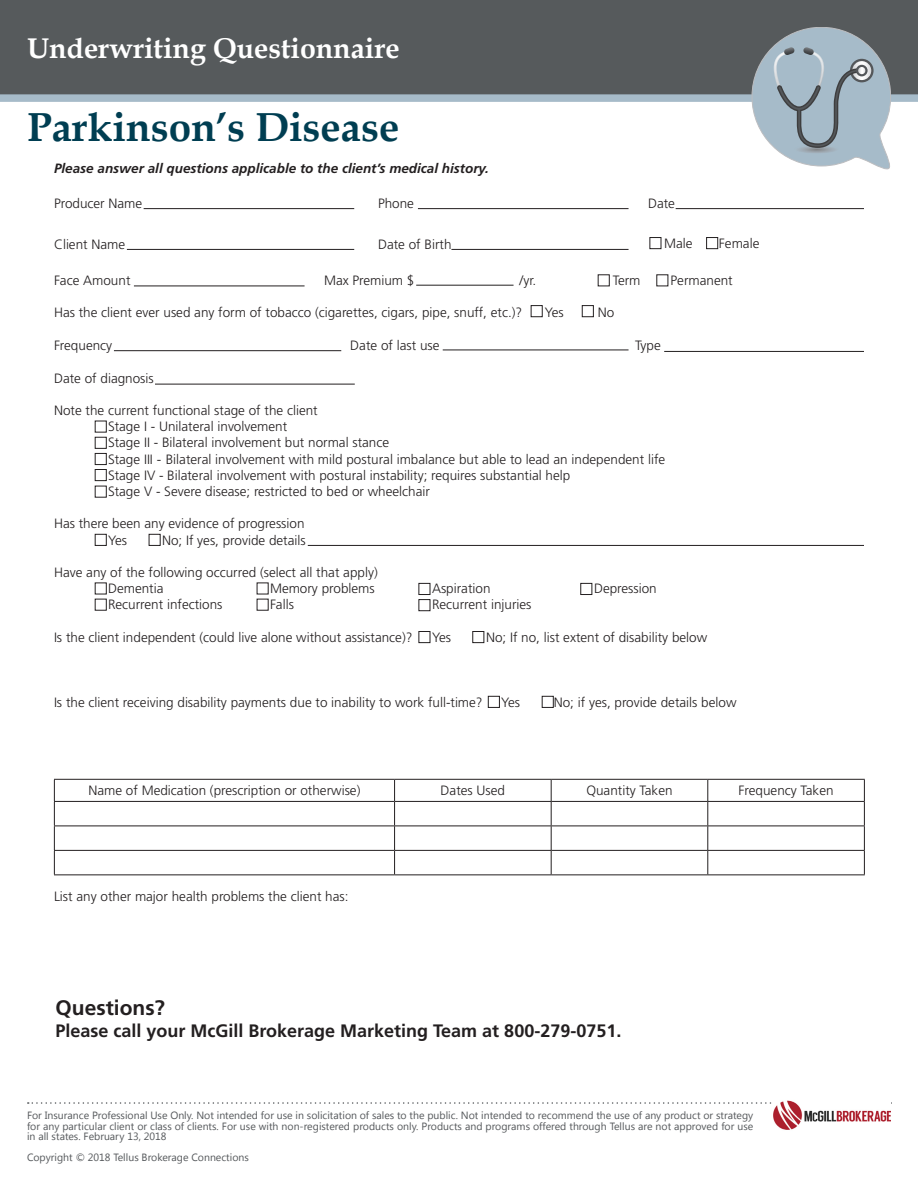
<style>
.page{position:relative;width:918px;height:1188px;background:#fff}
.page>*{position:absolute;margin:0;border:0;box-sizing:border-box;transform-origin:0 0}
.t1{font:700 40.5px "Book Antiqua";color:#003e52}
.t2{font:700 28.5px "Book Antiqua";color:#fff}
.t3{font:700 21px "Frutiger";color:#231f20}
.t4{font:700 18px "Frutiger";color:#231f20}
.t5{font:300 13.5px "Frutiger";color:#231f20}
.t6{font:italic 700 13.5px "Frutiger";color:#231f20}
.t7{font:10.5px/10.5px "Segoe UI";color:#54575a;text-align:justify}
</style>
<div class="page">
<div style="left:650px;top:237px;width:11px;height:12px;border:1px solid #231f20"></div>
<div style="left:706px;top:237px;width:12px;height:12px;border:1px solid #231f20"></div>
<hr style="left:144px;top:208px;width:210px;height:1px;background:#231f20">
<hr style="left:114px;top:350px;width:227px;height:1px;background:#231f20">
<hr style="left:443px;top:350px;width:186px;height:1px;background:#231f20">
<hr style="left:664px;top:351px;width:200px;height:1px;background:#231f20">
<hr style="left:127px;top:249px;width:227px;height:1px;background:#231f20">
<hr style="left:418px;top:208px;width:211px;height:1px;background:#231f20">
<hr style="left:451px;top:249px;width:178px;height:1px;background:#231f20">
<hr style="left:676px;top:208px;width:188px;height:1px;background:#231f20">
<hr style="left:416px;top:285px;width:98px;height:1px;background:#231f20">
<hr style="left:134px;top:286px;width:171px;height:1px;background:#231f20">
<div style="left:531px;top:305px;width:12px;height:12px;border:1px solid #231f20"></div>
<div style="left:598px;top:274px;width:12px;height:12px;border:1px solid #231f20"></div>
<div style="left:582px;top:305px;width:12px;height:12px;border:1px solid #231f20"></div>
<svg style="left:28px;top:1102px;width:744px;height:2px"></svg>
<div style="left:0;top:0;width:918px;height:98px;background:#565a5c"></div>
<div style="left:0;top:94px;width:918px;height:8px;background:#a6bbc9"></div>
<svg style="left:752px;top:27px;width:139px;height:142px"></svg>
<img style="left:774px;top:1100px;width:117px;height:30px">
<hr style="left:54px;top:826px;width:341px;height:1px;background:#231f20">
<hr style="left:395px;top:826px;width:156px;height:1px;background:#231f20">
<hr style="left:551px;top:826px;width:157px;height:1px;background:#231f20">
<hr style="left:708px;top:826px;width:157px;height:1px;background:#231f20">
<hr style="left:54px;top:850px;width:341px;height:1px;background:#231f20">
<hr style="left:395px;top:850px;width:156px;height:1px;background:#231f20">
<hr style="left:551px;top:850px;width:157px;height:1px;background:#231f20">
<hr style="left:708px;top:850px;width:157px;height:1px;background:#231f20">
<hr style="left:54px;top:874px;width:341px;height:1px;background:#231f20">
<hr style="left:395px;top:874px;width:156px;height:1px;background:#231f20">
<hr style="left:551px;top:874px;width:157px;height:1px;background:#231f20">
<hr style="left:708px;top:874px;width:157px;height:1px;background:#231f20">
<hr style="left:54px;top:779px;width:341px;height:1px;background:#231f20">
<svg style="left:54px;top:780px;width:1px;height:94px"></svg>
<hr style="left:395px;top:779px;width:156px;height:1px;background:#231f20">
<svg style="left:394px;top:780px;width:1px;height:94px"></svg>
<hr style="left:551px;top:779px;width:157px;height:1px;background:#231f20">
<svg style="left:551px;top:780px;width:1px;height:94px"></svg>
<hr style="left:708px;top:779px;width:157px;height:1px;background:#231f20">
<svg style="left:707px;top:780px;width:1px;height:94px"></svg>
<svg style="left:864px;top:780px;width:1px;height:94px"></svg>
<hr style="left:54px;top:801px;width:341px;height:1px;background:#231f20">
<hr style="left:395px;top:801px;width:156px;height:1px;background:#231f20">
<hr style="left:551px;top:801px;width:157px;height:1px;background:#231f20">
<hr style="left:708px;top:801px;width:157px;height:1px;background:#231f20">
<hr style="left:155px;top:384px;width:200px;height:1px;background:#231f20">
<div style="left:95px;top:437px;width:12px;height:12px;border:1px solid #231f20"></div>
<div style="left:95px;top:421px;width:12px;height:12px;border:1px solid #231f20"></div>
<div style="left:95px;top:453px;width:12px;height:12px;border:1px solid #231f20"></div>
<div style="left:95px;top:469px;width:12px;height:12px;border:1px solid #231f20"></div>
<div style="left:95px;top:486px;width:12px;height:12px;border:1px solid #231f20"></div>
<div style="left:95px;top:534px;width:12px;height:12px;border:1px solid #231f20"></div>
<div style="left:149px;top:534px;width:12px;height:12px;border:1px solid #231f20"></div>
<hr style="left:308px;top:545px;width:556px;height:1px;background:#231f20">
<div style="left:95px;top:583px;width:12px;height:11px;border:1px solid #231f20"></div>
<div style="left:418px;top:583px;width:12px;height:12px;border:1px solid #231f20"></div>
<div style="left:580px;top:583px;width:12px;height:12px;border:1px solid #231f20"></div>
<div style="left:95px;top:599px;width:12px;height:12px;border:1px solid #231f20"></div>
<div style="left:418px;top:599px;width:12px;height:12px;border:1px solid #231f20"></div>
<div style="left:418px;top:631px;width:12px;height:12px;border:1px solid #231f20"></div>
<div style="left:472px;top:631px;width:12px;height:12px;border:1px solid #231f20"></div>
<div style="left:488px;top:696px;width:12px;height:12px;border:1px solid #231f20"></div>
<div style="left:542px;top:696px;width:12px;height:12px;border:1px solid #231f20"></div>
<h2 class="t2" style="left:27px;top:28px;width:374px">Underwriting Questionnaire</h2>
<h1 class="t1" style="left:27px;top:100px;width:374px">Parkinson’s Disease</h1>
<p class="t6" style="left:54px;top:160px;width:436px">Please answer all questions applicable to the client’s medical history.</p>
<p class="t5" style="left:54px;top:196px;width:90px">Producer Name</p>
<p class="t5" style="left:378px;top:196px;width:38px">Phone</p>
<p class="t5" style="left:648px;top:196px;width:28px">Date</p>
<p class="t5" style="left:54px;top:236px;width:73px">Client Name</p>
<p class="t5" style="left:378px;top:236px;width:75px">Date of Birth</p>
<p class="t5" style="left:664px;top:236px;width:30px">Male</p>
<p class="t5" style="left:719px;top:236px;width:42px">Female</p>
<p class="t5" style="left:54px;top:272px;width:78px">Face Amount</p>
<p class="t5" style="left:324px;top:272px;width:92px">Max Premium $</p>
<p class="t5" style="left:520px;top:272px;width:18px">/yr.</p>
<p class="t5" style="left:613px;top:272px;width:29px">Term</p>
<p class="t5" style="left:671px;top:272px;width:64px">Permanent</p>
<p class="t5" style="left:54px;top:305px;width:470px">Has the client ever used any form of tobacco (cigarettes, cigars, pipe, snuff, etc.)?</p>
<p class="t5" style="left:545px;top:305px;width:21px">Yes</p>
<p class="t5" style="left:598px;top:305px;width:18px">No</p>
<p class="t5" style="left:54px;top:337px;width:60px">Frequency</p>
<p class="t5" style="left:350px;top:337px;width:91px">Date of last use</p>
<p class="t5" style="left:635px;top:337px;width:27px">Type</p>
<p class="t5" style="left:54px;top:370px;width:101px">Date of diagnosis</p>
<p class="t5" style="left:54px;top:403px;width:265px">Note the current functional stage of the client</p>
<p class="t5" style="left:108px;top:419px;width:181px">Stage I - Unilateral involvement</p>
<p class="t5" style="left:108px;top:435px;width:283px">Stage II - Bilateral involvement but normal stance</p>
<p class="t5" style="left:108px;top:451px;width:559px">Stage III - Bilateral involvement with mild postural imbalance but able to lead an independent life</p>
<p class="t5" style="left:108px;top:468px;width:464px">Stage IV - Bilateral involvement with postural instability; requires substantial help</p>
<p class="t5" style="left:108px;top:484px;width:324px">Stage V - Severe disease; restricted to bed or wheelchair</p>
<p class="t5" style="left:54px;top:516px;width:252px">Has there been any evidence of progression</p>
<p class="t5" style="left:108px;top:532px;width:21px">Yes</p>
<p class="t5" style="left:162px;top:532px;width:145px">No; If yes, provide details</p>
<p class="t5" style="left:54px;top:565px;width:325px">Have any of the following occurred (select all that apply)</p>
<p class="t5" style="left:108px;top:581px;width:57px">Dementia</p>
<p class="t5" style="left:270px;top:581px;width:106px">Memory problems</p>
<p class="t5" style="left:432px;top:581px;width:60px">Aspiration</p>
<p class="t5" style="left:594px;top:581px;width:64px">Depression</p>
<p class="t5" style="left:108px;top:597px;width:116px">Recurrent infections</p>
<p class="t5" style="left:270px;top:597px;width:25px">Falls</p>
<p class="t5" style="left:432px;top:597px;width:101px">Recurrent injuries</p>
<p class="t5" style="left:54px;top:630px;width:360px">Is the client independent (could live alone without assistance)?</p>
<p class="t5" style="left:432px;top:630px;width:21px">Yes</p>
<p class="t5" style="left:486px;top:630px;width:223px">No; If no, list extent of disability below</p>
<p class="t5" style="left:54px;top:694px;width:430px">Is the client receiving disability payments due to inability to work full-time?</p>
<p class="t5" style="left:501px;top:694px;width:21px">Yes</p>
<p class="t5" style="left:554px;top:694px;width:184px">No; if yes, provide details below</p>
<p class="t5" style="left:88px;top:783px;width:274px">Name of Medication (prescription or otherwise)</p>
<p class="t5" style="left:441px;top:783px;width:66px">Dates Used</p>
<p class="t5" style="left:586px;top:783px;width:88px">Quantity Taken</p>
<p class="t5" style="left:739px;top:783px;width:97px">Frequency Taken</p>
<p class="t5" style="left:54px;top:889px;width:296px">List any other major health problems the client has:</p>
<p class="t3" style="left:56px;top:995px;width:111px">Questions?</p>
<p class="t4" style="left:56px;top:1020px;width:567px">Please call your McGill Brokerage Marketing Team at 800-279-0751.</p>
<p class="t7" style="left:27px;top:1110px;width:728px">For Insurance Professional Use Only. Not intended for use in solicitation of sales to the public. Not intended to recommend the use of any product or strategy for any particular client or class of clients. For use with non-registered products only. Products and programs offered through Tellus are not approved for use in all states. February 13, 2018</p>
<p class="t7" style="left:27px;top:1152px;width:223px">Copyright © 2018 Tellus Brokerage Connections</p>
</div>
